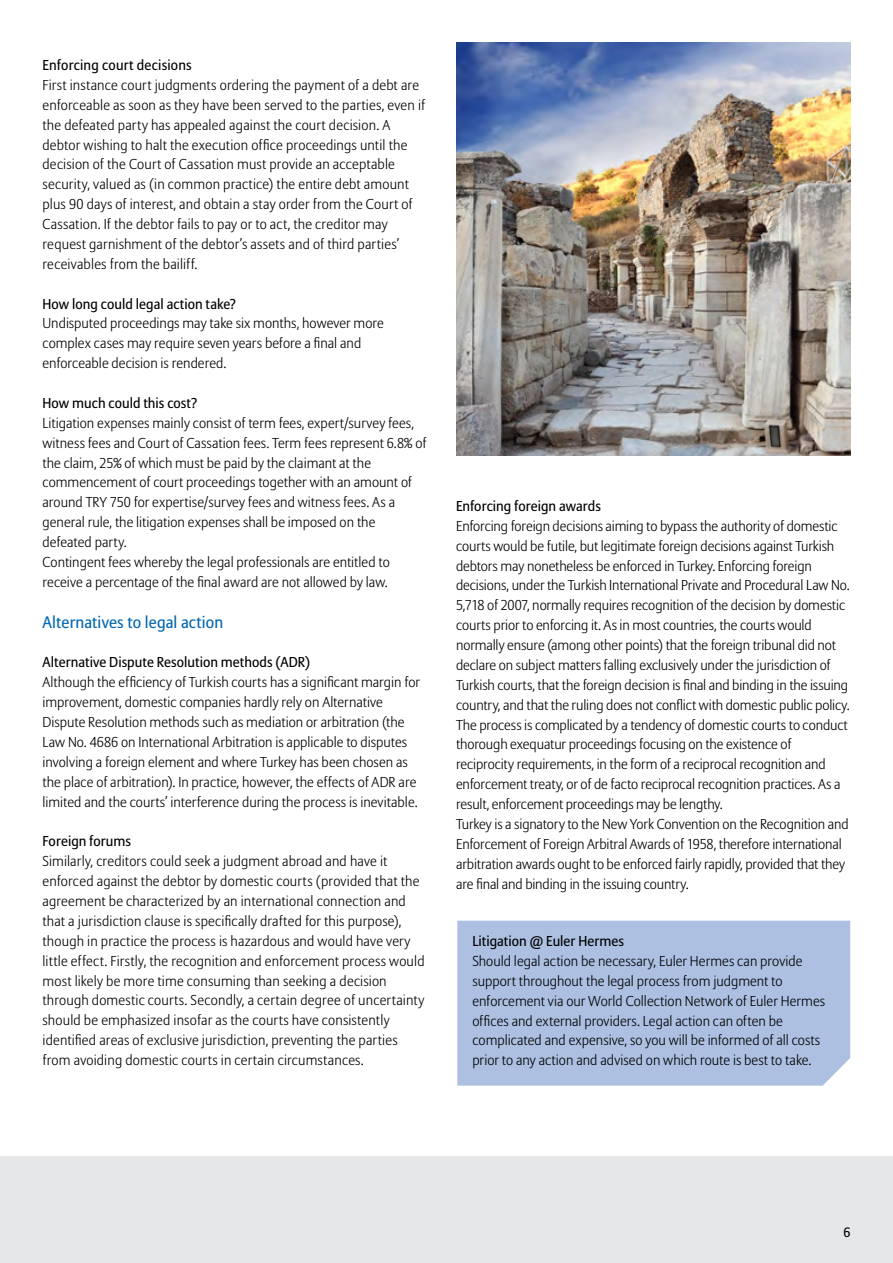
<style>
.page{position:relative;width:893px;height:1263px;background:#fff}
.page>*{position:absolute;margin:0;border:0;box-sizing:border-box;transform-origin:0 0}
.t1{font:16.5px "Allianz Sans";letter-spacing:.01em;color:#0067b1}
.t2{font:300 14.25px/20px "Allianz Sans";letter-spacing:.005em;color:#000}
.t3{font:14.25px "Allianz Sans";letter-spacing:.005em;color:#000}
.t4{font:13.5px "Allianz Sans";color:#000}
</style>
<div class="page">
<div style="left:0;top:1156px;width:893px;height:107px;background:#e6e7e8"></div>
<div style="left:457px;top:921px;width:393px;height:165px;background:#adc0e2"></div>
<img style="left:456px;top:43px;width:394px;height:412px">
<p class="t3" style="left:43px;top:56px;width:151px">Enforcing court decisions</p>
<p class="t2" style="left:43px;top:76px;width:384px">First instance court judgments ordering the payment of a debt are enforceable as soon as they have been served to the parties, even if the defeated party has appealed against the court decision. A debtor wishing to halt the execution office proceedings until the decision of the Court of Cassation must provide an acceptable security, valued as (in common practice) the entire debt amount plus 90 days of interest, and obtain a stay order from the Court of Cassation. If the debtor fails to pay or to act, the creditor may request garnishment of the debtor’s assets and of third parties’ receivables from the bailiff.</p>
<p class="t3" style="left:43px;top:295px;width:195px">How long could legal action take?</p>
<p class="t2" style="left:43px;top:314px;width:343px">Undisputed proceedings may take six months, however more complex cases may require seven years before a final and enforceable decision is rendered.</p>
<p class="t3" style="left:43px;top:394px;width:156px">How much could this cost?</p>
<p class="t2" style="left:43px;top:413px;width:385px">Litigation expenses mainly consist of term fees, expert/survey fees, witness fees and Court of Cassation fees. Term fees represent 6.8% of the claim, 25% of which must be paid by the claimant at the commencement of court proceedings together with an amount of around TRY 750 for expertise/survey fees and witness fees. As a general rule, the litigation expenses shall be imposed on the defeated party.<br>Contingent fees whereby the legal professionals are entitled to receive a percentage of the final award are not allowed by law.</p>
<p class="t1" style="left:43px;top:612px;width:182px">Alternatives to legal action</p>
<p class="t3" style="left:43px;top:654px;width:269px">Alternative Dispute Resolution methods (ADR)</p>
<p class="t2" style="left:43px;top:673px;width:379px">Although the efficiency of Turkish courts has a significant margin for improvement, domestic companies hardly rely on Alternative Dispute Resolution methods such as mediation or arbitration (the Law No. 4686 on International Arbitration is applicable to disputes involving a foreign element and where Turkey has been chosen as the place of arbitration). In practice, however, the effects of ADR are limited and the courts’ interference during the process is inevitable.</p>
<p class="t3" style="left:43px;top:833px;width:90px">Foreign forums</p>
<p class="t2" style="left:43px;top:852px;width:384px">Similarly, creditors could seek a judgment abroad and have it enforced against the debtor by domestic courts (provided that the agreement be characterized by an international connection and that a jurisdiction clause is specifically drafted for this purpose), though in practice the process is hazardous and would have very little effect. Firstly, the recognition and enforcement process would most likely be more time consuming than seeking a decision through domestic courts. Secondly, a certain degree of uncertainty should be emphasized insofar as the courts have consistently identified areas of exclusive jurisdiction, preventing the parties from avoiding domestic courts in certain circumstances.</p>
<p class="t3" style="left:456px;top:497px;width:146px">Enforcing foreign awards</p>
<p class="t2" style="left:456px;top:516px;width:395px">Enforcing foreign decisions aiming to bypass the authority of domestic courts would be futile, but legitimate foreign decisions against Turkish debtors may nonetheless be enforced in Turkey. Enforcing foreign decisions, under the Turkish International Private and Procedural Law No.<br>5,718 of 2007, normally requires recognition of the decision by domestic courts prior to enforcing it. As in most countries, the courts would normally ensure (among other points) that the foreign tribunal did not declare on subject matters falling exclusively under the jurisdiction of Turkish courts, that the foreign decision is final and binding in the issuing country, and that the ruling does not conflict with domestic public policy.<br>The process is complicated by a tendency of domestic courts to conduct thorough exequatur proceedings focusing on the existence of reciprocity requirements, in the form of a reciprocal recognition and enforcement treaty, or of de facto reciprocal recognition practices. As a result, enforcement proceedings may be lengthy.<br>Turkey is a signatory to the New York Convention on the Recognition and Enforcement of Foreign Arbitral Awards of 1958, therefore international arbitration awards ought to be enforced fairly rapidly, provided that they are final and binding in the issuing country.</p>
<p class="t3" style="left:472px;top:932px;width:153px">Litigation @ Euler Hermes</p>
<p class="t2" style="left:472px;top:951px;width:354px">Should legal action be necessary, Euler Hermes can provide support throughout the legal process from judgment to enforcement via our World Collection Network of Euler Hermes offices and external providers. Legal action can often be complicated and expensive, so you will be informed of all costs prior to any action and advised on which route is best to take.</p>
<p class="t4" style="left:843px;top:1224px;width:9px">6</p>
</div>
